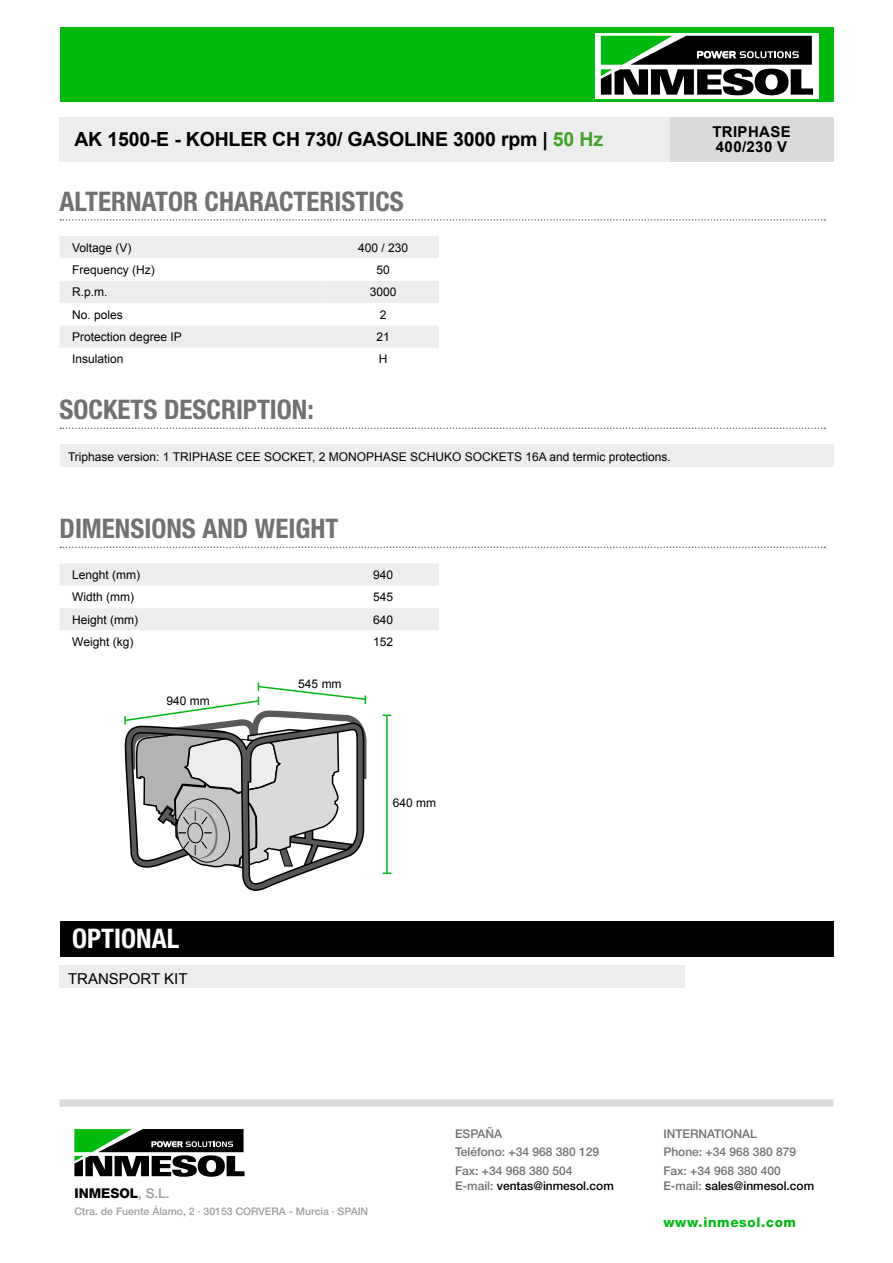
<style>
.page{position:relative;width:893px;height:1263px;background:#fff}
.page>*{position:absolute;margin:0;border:0;box-sizing:border-box;transform-origin:0 0}
.t1{font:700 condensed 27px "Helvetica Neue LT Std";color:#707172}
.t2{font:700 condensed 27px "Helvetica Neue LT Std";color:#fff}
.t3{font:700 19.5px "Arial";letter-spacing:-.01em;color:#000}
.t4{font:700 15px/15px "Arial";letter-spacing:.025em;color:#000}
.t5{font:15px "Arial";color:#000}
.t6{font:800 13.5px "Helvetica Neue LT Std";letter-spacing:.05em;color:#01ba10}
.t7{font:800 13.5px "Helvetica Neue LT Std";color:#000}
.t8{font:12px/22.4px "Arial";color:#000}
.t9{font:500 12px/18.6px "Helvetica Neue LT Std";color:#707172}
.t10{font:500 12px "Helvetica Neue LT Std";color:#000}
.t11{font:500 10.5px "Helvetica Neue LT Std";color:#9c9e9f}
.s1{color:#44a12b}
.s2{font-weight:500;color:#9c9e9f}
.s3{color:#707172}
</style>
<div class="page">
<div style="left:60px;top:28px;width:773px;height:74px;background:#00ba0f"></div>
<svg style="left:595px;top:33px;width:224px;height:65px;background:#f8faf8"></svg>
<svg style="left:601px;top:36px;width:212px;height:59px;background:#445946"></svg>
<div style="left:60px;top:1099px;width:773px;height:8px;background:#d9dadb"></div>
<svg style="left:74px;top:1129px;width:170px;height:48px"></svg>
<div style="left:670px;top:117px;width:163px;height:45px;background:#d9dadb"></div>
<div style="left:60px;top:444px;width:773px;height:23px;background:#eceded"></div>
<svg style="left:60px;top:219px;width:765px;height:2px"></svg>
<svg style="left:60px;top:427px;width:765px;height:2px"></svg>
<svg style="left:60px;top:547px;width:765px;height:1px"></svg>
<div style="left:60px;top:921px;width:773px;height:35px;background:#000"></div>
<div style="left:60px;top:965px;width:625px;height:23px;background:#eceded"></div>
<svg style="left:60px;top:236px;width:379px;height:112px"></svg>
<svg style="left:124px;top:682px;width:243px;height:209px"></svg>
<svg style="left:383px;top:714px;width:8px;height:2px"></svg>
<svg style="left:383px;top:872px;width:8px;height:2px"></svg>
<hr style="left:386px;top:716px;width:2px;height:157px;background:#01ba10">
<div style="left:60px;top:117px;width:610px;height:45px;background:#eceded"></div>
<svg style="left:60px;top:563px;width:379px;height:67px"></svg>
<h2 class="t3" style="left:74px;top:127px;width:530px">AK 1500-E - KOHLER CH 730/ GASOLINE 3000 rpm | <span class="s1">50 Hz</span></h2>
<h1 class="t1" style="left:60px;top:185px;width:346px">ALTERNATOR CHARACTERISTICS</h1>
<p class="t8" style="left:72px;top:236px;width:111px">Voltage (V)<br>Frequency (Hz)<br>R.p.m.<br>No. poles<br>Protection degree IP<br>Insulation</p>
<h1 class="t1" style="left:60px;top:393px;width:256px">SOCKETS DESCRIPTION:</h1>
<p class="t8" style="left:358px;top:236px;width:52px;text-align:center">400 / 230<br>50<br>3000<br>2<br>21<br>H</p>
<p class="t8" style="left:68px;top:445px;width:604px">Triphase version: 1 TRIPHASE CEE SOCKET, 2 MONOPHASE SCHUKO SOCKETS 16A and termic protections.</p>
<h1 class="t1" style="left:60px;top:512px;width:280px">DIMENSIONS AND WEIGHT</h1>
<p class="t8" style="left:72px;top:564px;width:70px">Lenght (mm)<br>Width (mm)<br>Height (mm)<br>Weight (kg)</p>
<p class="t8" style="left:166px;top:690px;width:45px">940 mm</p>
<p class="t8" style="left:298px;top:673px;width:45px">545 mm</p>
<p class="t8" style="left:373px;top:564px;width:22px;text-align:justify">940<br>545<br>640<br>152</p>
<p class="t8" style="left:393px;top:792px;width:45px">640 mm</p>
<p class="t4" style="left:712px;top:125px;width:80px">TRIPHASE<br>400/230 V</p>
<h1 class="t2" style="left:72px;top:922px;width:108px">OPTIONAL</h1>
<p class="t5" style="left:68px;top:968px;width:121px">TRANSPORT KIT</p>
<p class="t7" style="left:74px;top:1185px;width:97px">INMESOL<span class="s2">, S.L.</span></p>
<p class="t11" style="left:74px;top:1205px;width:295px">Ctra. de Fuente Álamo, 2 · 30153 CORVERA - Murcia · SPAIN</p>
<p class="t9" style="left:455px;top:1124px;width:146px">ESPAÑA<br>Teléfono: +34 968 380 129<br>Fax: +34 968 380 504</p>
<p class="t10" style="left:455px;top:1178px;width:160px"><span class="s3">E-mail:</span> ventas@inmesol.com</p>
<p class="t9" style="left:663px;top:1124px;width:134px">INTERNATIONAL<br>Phone: +34 968 380 879<br>Fax: +34 968 380 400</p>
<p class="t10" style="left:663px;top:1178px;width:152px"><span class="s3">E-mail:</span> sales@inmesol.com</p>
<p class="t6" style="left:663px;top:1214px;width:134px">www.inmesol.com</p>
</div>
